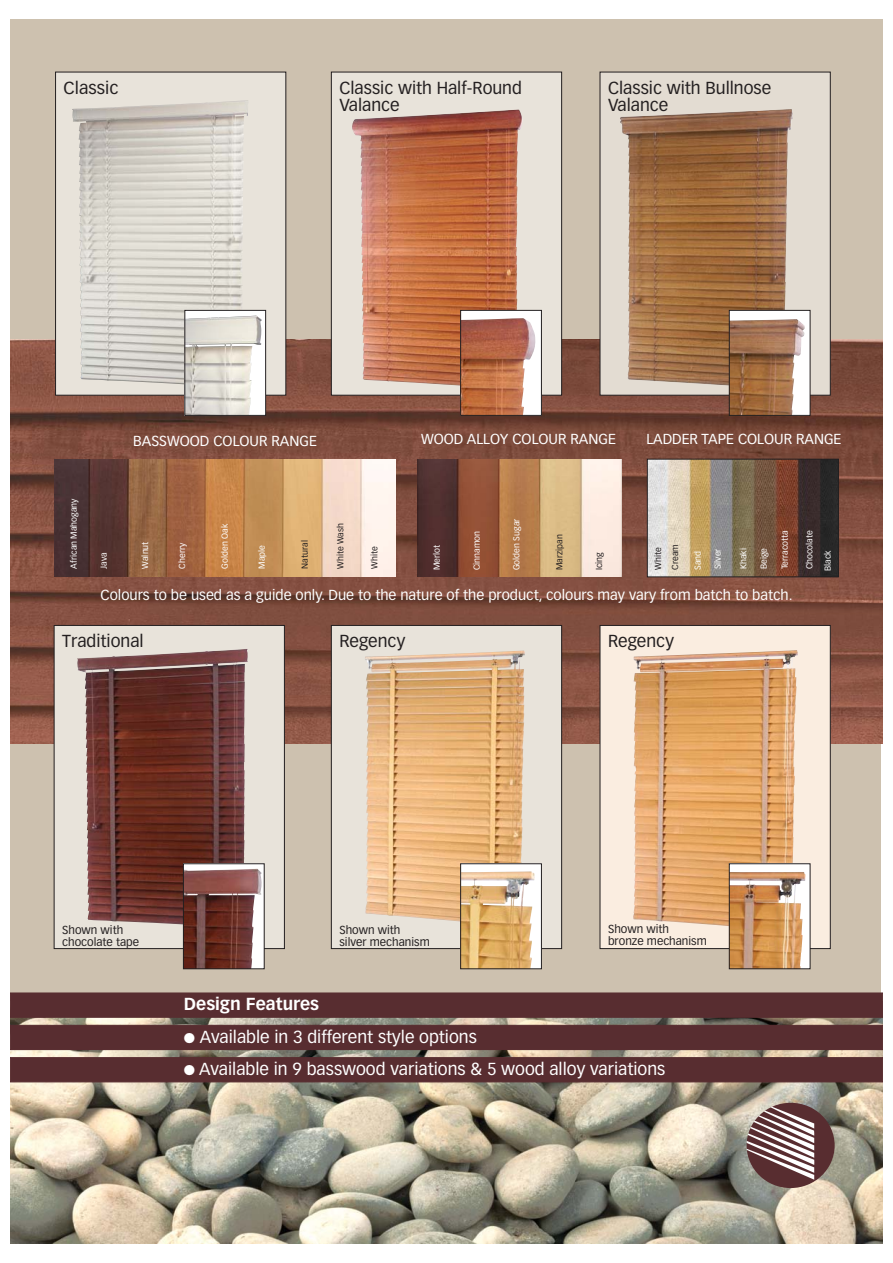
<style>
.page{position:relative;width:893px;height:1263px;background:#fff}
.page>*{position:absolute;margin:0;border:0;box-sizing:border-box;transform-origin:0 0}
.t1{font:17.1px/17.1px "Vectora LH";color:#231f20}
.t2{font:17.1px "Vectora LH";color:#fff}
.t3{font:700 17.1px "Vectora LH";color:#fff}
.t4{font:14.25px "Vectora LH";color:#fff}
.t5{font:11.4px/11.4px "Vectora LH";color:#231f20}
.t6{font:8.55px/18.3px "Vectora LH";color:#fff}
.t7{font:8.55px/17.1px "Vectora LH";color:#231f20}
</style>
<div class="page">
<div style="left:10px;top:20px;width:873px;height:339px;background:#cdc1af"></div>
<div style="left:10px;top:666px;width:871px;height:339px;background:#cdc1af"></div>
<img style="left:10px;top:339px;width:873px;height:404px">
<div style="left:600px;top:625px;width:230px;height:324px;background:#faede0;border:1px solid #231f20"></div>
<div style="left:55px;top:72px;width:231px;height:323px;background:#e8e3da;border:1px solid #231f20"></div>
<img style="left:80px;top:102px;width:168px;height:286px">
<div style="left:185px;top:310px;width:81px;height:105px;background:#fff"></div>
<img style="left:187px;top:316px;width:75px;height:98px">
<div style="left:185px;top:310px;width:81px;height:106px;border:1px solid #231f20"></div>
<img style="left:633px;top:650px;width:165px;height:282px">
<div style="left:729px;top:864px;width:81px;height:105px;background:#fff"></div>
<img style="left:731px;top:872px;width:74px;height:95px">
<div style="left:729px;top:864px;width:81px;height:105px;border:1px solid #231f20"></div>
<div style="left:331px;top:72px;width:231px;height:323px;background:#e8e3da;border:1px solid #231f20"></div>
<div style="left:54px;top:625px;width:231px;height:324px;background:#e8e3da;border:1px solid #231f20"></div>
<img style="left:77px;top:649px;width:171px;height:276px">
<img style="left:55px;top:460px;width:340px;height:117px">
<div style="left:183px;top:864px;width:81px;height:105px;background:#fff"></div>
<img style="left:185px;top:869px;width:77px;height:98px">
<div style="left:183px;top:864px;width:81px;height:105px;border:1px solid #231f20"></div>
<div style="left:331px;top:625px;width:231px;height:324px;background:#e8e3da;border:1px solid #231f20"></div>
<img style="left:365px;top:651px;width:160px;height:271px">
<div style="left:461px;top:864px;width:80px;height:105px;background:#fff"></div>
<img style="left:462px;top:871px;width:73px;height:96px">
<div style="left:460px;top:864px;width:82px;height:105px;border:1px solid #231f20"></div>
<div style="left:600px;top:72px;width:230px;height:323px;background:#e3dcd2"></div>
<img style="left:620px;top:109px;width:173px;height:277px">
<img style="left:10px;top:1018px;width:873px;height:225px">
<div style="left:729px;top:310px;width:81px;height:105px;background:#fff"></div>
<img style="left:731px;top:319px;width:74px;height:95px">
<div style="left:729px;top:310px;width:81px;height:106px;border:1px solid #231f20"></div>
<div style="left:10px;top:992px;width:873px;height:26px;background:#582d30;border:1px solid #582d30"></div>
<div style="left:10px;top:1025px;width:873px;height:25px;background:#582d30"></div>
<div style="left:10px;top:1057px;width:873px;height:25px;background:#582d30;border:1px solid #582d30"></div>
<div style="left:746px;top:1103px;width:88px;height:85px;background:#582d30;border-radius:50%"></div>
<svg style="left:746px;top:1106px;width:68px;height:74px"></svg>
<img style="left:352px;top:109px;width:171px;height:277px">
<img style="left:417px;top:459px;width:205px;height:118px">
<img style="left:649px;top:461px;width:187px;height:114px">
<div style="left:647px;top:459px;width:191px;height:118px;border:1px solid #231f20"></div>
<div style="left:461px;top:310px;width:80px;height:105px;background:#fff"></div>
<img style="left:462px;top:318px;width:74px;height:96px">
<div style="left:460px;top:310px;width:82px;height:106px;border:1px solid #231f20"></div>
<p class="t1" style="left:64px;top:80px;width:56px">Classic</p>
<p class="t1" style="left:339px;top:80px;width:184px">Classic with Half-Round<br>Valance</p>
<p class="t1" style="left:608px;top:80px;width:165px">Classic with Bullnose<br>Valance</p>
<p class="t4" style="left:133px;top:435px;width:185px">BASSWOOD COLOUR RANGE</p>
<p class="t4" style="left:421px;top:433px;width:196px">WOOD ALLOY COLOUR RANGE</p>
<p class="t4" style="left:646px;top:433px;width:197px">LADDER TAPE COLOUR RANGE</p>
<p class="t6" style="left:65px;top:569px;width:72px;rotate:-90deg">African Mahogany</p>
<p class="t6" style="left:95px;top:569px;width:18px;rotate:-90deg">Java</p>
<p class="t6" style="left:136px;top:569px;width:28px;rotate:-90deg">Walnut</p>
<p class="t6" style="left:174px;top:569px;width:27px;rotate:-90deg">Cherry</p>
<p class="t6" style="left:216px;top:569px;width:46px;rotate:-90deg">Golden Oak</p>
<p class="t6" style="left:253px;top:569px;width:25px;rotate:-90deg">Maple</p>
<p class="t7" style="left:297px;top:569px;width:30px;rotate:-90deg">Natural</p>
<p class="t7" style="left:332px;top:569px;width:47px;rotate:-90deg">White Wash</p>
<p class="t7" style="left:366px;top:569px;width:24px;rotate:-90deg">White</p>
<p class="t6" style="left:428px;top:570px;width:27px;rotate:-90deg">Merlot</p>
<p class="t6" style="left:468px;top:570px;width:41px;rotate:-90deg">Cinnamon</p>
<p class="t6" style="left:508px;top:570px;width:53px;rotate:-90deg">Golden Sugar</p>
<p class="t7" style="left:551px;top:570px;width:37px;rotate:-90deg">Marzipan</p>
<p class="t7" style="left:591px;top:570px;width:20px;rotate:-90deg">Icing</p>
<p class="t7" style="left:650px;top:570px;width:27px;rotate:-90deg">White<br>Cream</p>
<p class="t6" style="left:689px;top:570px;width:21px;rotate:-90deg">Sand</p>
<p class="t6" style="left:709px;top:569px;width:23px;rotate:-90deg">Silver</p>
<p class="t6" style="left:735px;top:569px;width:23px;rotate:-90deg">Khaki</p>
<p class="t6" style="left:755px;top:569px;width:23px;rotate:-90deg">Beige</p>
<p class="t6" style="left:776px;top:569px;width:41px;rotate:-90deg">Terracotta</p>
<p class="t6" style="left:801px;top:571px;width:42px;rotate:-90deg">Chocolate<br>Black</p>
<p class="t4" style="left:100px;top:589px;width:694px">Colours to be used as a guide only. Due to the nature of the product, colours may vary from batch to batch.</p>
<p class="t1" style="left:62px;top:634px;width:83px">Traditional</p>
<p class="t1" style="left:339px;top:634px;width:67px">Regency</p>
<p class="t1" style="left:608px;top:634px;width:67px">Regency</p>
<p class="t5" style="left:62px;top:925px;width:78px">Shown with chocolate tape</p>
<p class="t5" style="left:339px;top:925px;width:92px">Shown with silver mechanism</p>
<p class="t5" style="left:608px;top:924px;width:100px">Shown with bronze mechanism</p>
<p class="t3" style="left:184px;top:997px;width:137px">Design Features</p>
<p class="t2" style="left:184px;top:1029px;width:294px">● Available in 3 different style options</p>
<p class="t2" style="left:184px;top:1062px;width:483px">● Available in 9 basswood variations &amp; 5 wood alloy variations</p>
</div>
